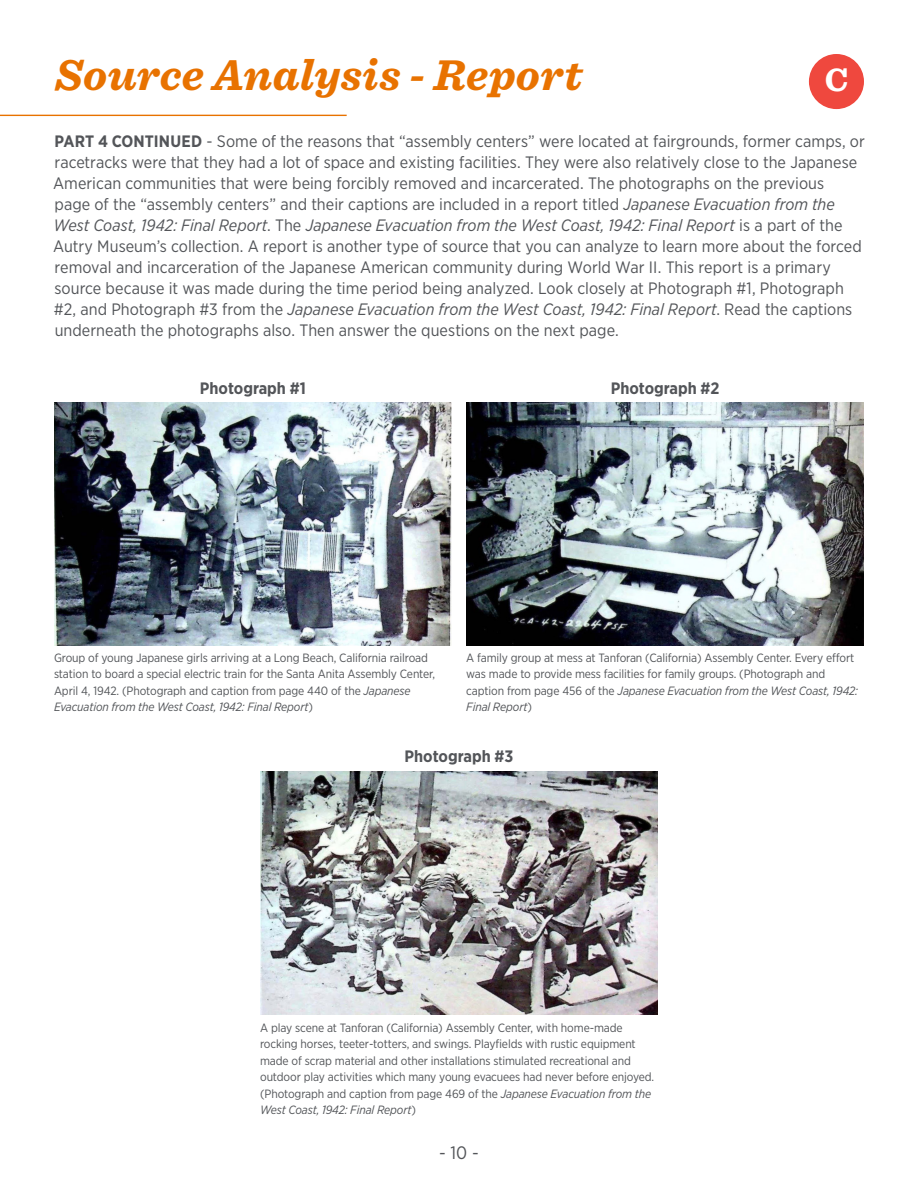
<style>
.page{position:relative;width:918px;height:1188px;background:#fff}
.page>*{position:absolute;margin:0;border:0;box-sizing:border-box;transform-origin:0 0}
.t1{font:italic 700 45px "Sentinel";letter-spacing:.01em;color:#e87200}
.t2{font:700 33.75px "Sentinel";color:#fff}
.t3{font:18px "Gotham Narrow";color:#535559}
.t4{font:16.5px/21px "Gotham Narrow";color:#535559}
.t5{font:700 16.5px "Gotham Narrow";color:#535559}
.t6{font:12px/16.5px "Gotham Narrow";letter-spacing:-.01em;color:#535559}
.s1{font-weight:700}
.s2{font-style:italic}
</style>
<div class="page">
<hr style="left:0;top:115px;width:347px;height:1px;background:#e87200">
<img style="left:260px;top:772px;width:398px;height:243px">
<img style="left:54px;top:403px;width:398px;height:243px">
<img style="left:466px;top:403px;width:398px;height:243px">
<div style="left:809px;top:54px;width:55px;height:55px;background:#ef483e;border-radius:50%"></div>
<h1 class="t1" style="left:55px;top:40px;width:529px">Source Analysis - Report</h1>
<p class="t2" style="left:825px;top:53px;width:25px">C</p>
<p class="t4" style="left:53px;top:131px;width:813px"><span class="s1">PART 4 CONTINUED</span> - Some of the reasons that “assembly centers” were located at fairgrounds, former camps, or racetracks were that they had a lot of space and existing facilities. They were also relatively close to the Japanese American communities that were being forcibly removed and incarcerated. The photographs on the previous<br>page of the “assembly centers” and their captions are included in a report titled <span class="s2">Japanese Evacuation from the West Coast, 1942: Final Report</span>. The <span class="s2">Japanese Evacuation from the West Coast, 1942: Final Report</span> is a part of the Autry Museum’s collection. A report is another type of source that you can analyze to learn more about the forced removal and incarceration of the Japanese American community during World War II. This report is a primary source because it was made during the time period being analyzed. Look closely at Photograph #1, Photograph #2, and Photograph #3 from the <span class="s2">Japanese Evacuation from the West Coast, 1942: Final Report</span>. Read the captions underneath the photographs also. Then answer the questions on the next page.</p>
<p class="t5" style="left:200px;top:377px;width:107px">Photograph #1</p>
<p class="t5" style="left:611px;top:377px;width:110px">Photograph #2</p>
<p class="t6" style="left:54px;top:649px;width:383px">Group of young Japanese girls arriving at a Long Beach, California railroad station to board a special electric train for the Santa Anita Assembly Center, April 4, 1942. (Photograph and caption from page 440 of the <span class="s2">Japanese Evacuation from the West Coast, 1942: Final Report</span>)</p>
<p class="t6" style="left:466px;top:649px;width:393px">A family group at mess at Tanforan (California) Assembly Center. Every effort was made to provide mess facilities for family groups. (Photograph and caption from page 456 of the <span class="s2">Japanese Evacuation from the West Coast, 1942:<br>Final Report</span>)</p>
<p class="t5" style="left:405px;top:745px;width:110px">Photograph #3</p>
<p class="t6" style="left:260px;top:1019px;width:396px">A play scene at Tanforan (California) Assembly Center, with home-made rocking horses, teeter-totters, and swings. Playfields with rustic equipment made of scrap material and other installations stimulated recreational and outdoor play activities which many young evacuees had never before enjoyed. (Photograph and caption from page 469 of the <span class="s2">Japanese Evacuation from the West Coast, 1942: Final Report</span>)</p>
<p class="t3" style="left:439px;top:1142px;width:41px">- 10 -</p>
</div>
